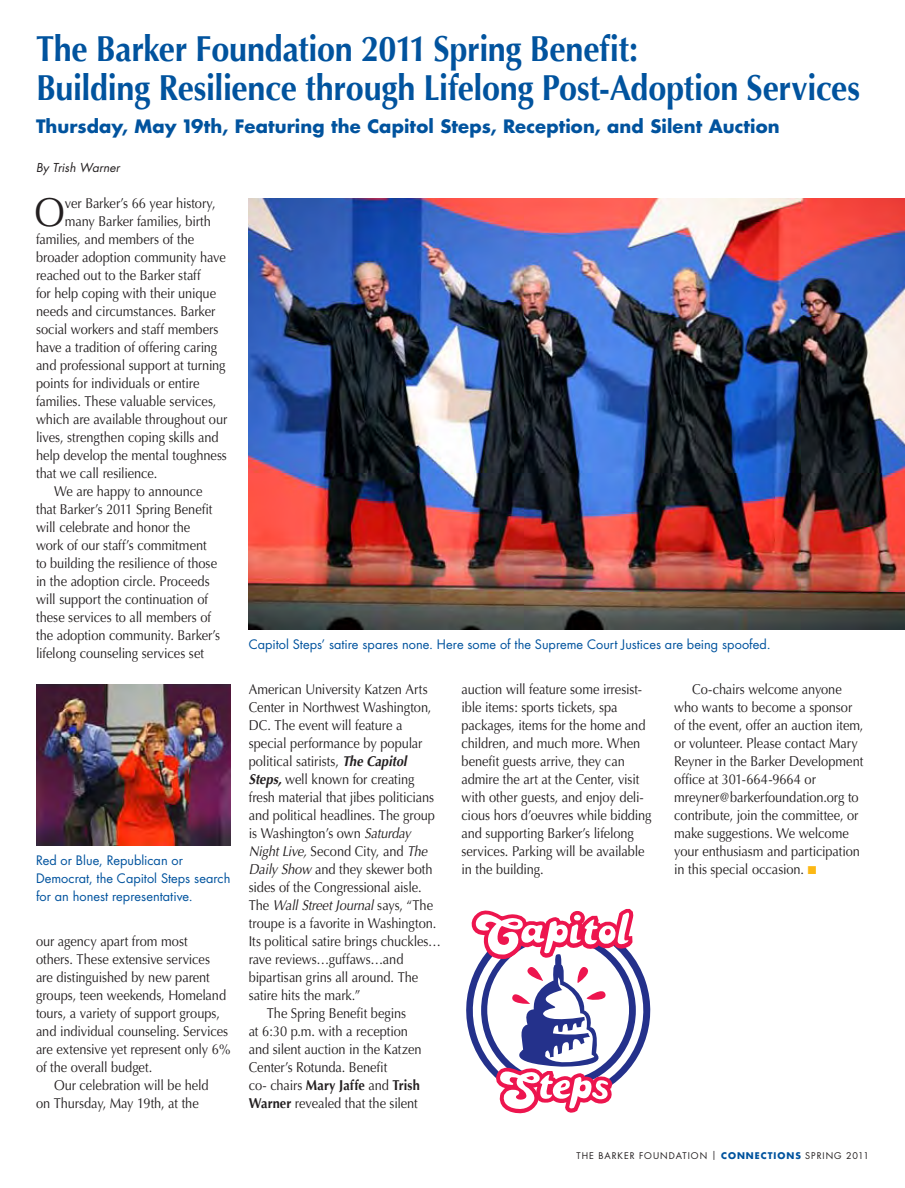
<style>
.page{position:relative;width:905px;height:1188px;background:#fff}
.page>*{position:absolute;margin:0;border:0;box-sizing:border-box;transform-origin:0 0}
.Text_Drop_Cap{font:40.5px "Optima";color:#231f20;scale:.9 1}
.Headline{font:700 36px/39px "Optima";letter-spacing:-.01em;color:#01539e;scale:.9 1}
.Headline_Futura{font:700 18px "Futura";letter-spacing:.005em;color:#01539e}
.Text{font:14.25px/18px "Optima";letter-spacing:-.005em;color:#231f20;scale:.9 1}
.Text_Drop_Cap-2{font:14.25px "Optima";letter-spacing:-.005em;color:#231f20;scale:.9 1}
.t1{font:12.75px/18px "Futura";letter-spacing:.005em;color:#01539e}
.Byline{font:italic 12px "Futura";letter-spacing:-.005em;color:#231f20}
.t2{font:9px "Futura";letter-spacing:.105em;color:#231f20}
.s1{font-weight:700;font-style:italic}
.s2{font-style:italic}
.s3{font-weight:700}
.s4{color:#fcb814}
.s5{font-weight:700;color:#01539e}
</style>
<div class="page">
<img style="left:249px;top:198px;width:655px;height:432px">
<svg style="left:466px;top:908px;width:185px;height:206px"></svg>
<img style="left:36px;top:684px;width:195px;height:162px">
<p class="Headline" style="left:36px;top:29px;width:917px">The Barker Foundation 2011 Spring Benefit:<br>Building Resilience through Lifelong Post-Adoption Services</p>
<p class="Headline_Futura" style="left:36px;top:115px;width:745px">Thursday, May 19th, Featuring the Capitol Steps, Reception, and Silent Auction</p>
<p class="Byline" style="left:36px;top:160px;width:85px">By Trish Warner</p>
<p class="Text_Drop_Cap" style="left:34px;top:189px;width:35px">O</p>
<p class="Text_Drop_Cap-2" style="left:65px;top:195px;width:169px">ver Barker’s 66 year history,</p>
<p class="Text_Drop_Cap-2" style="left:65px;top:213px;width:164px">many Barker families, birth</p>
<p class="Text_Drop_Cap-2" style="left:36px;top:231px;width:177px">families, and members of the</p>
<p class="Text_Drop_Cap-2" style="left:36px;top:249px;width:212px">broader adoption community have</p>
<p class="Text_Drop_Cap-2" style="left:36px;top:267px;width:185px">reached out to the Barker staff</p>
<p class="Text_Drop_Cap-2" style="left:36px;top:285px;width:201px">for help coping with their unique</p>
<p class="Text_Drop_Cap-2" style="left:36px;top:303px;width:201px">needs and circumstances. Barker</p>
<p class="Text_Drop_Cap-2" style="left:36px;top:321px;width:204px">social workers and staff members</p>
<p class="Text_Drop_Cap-2" style="left:36px;top:339px;width:203px">have a tradition of offering caring</p>
<p class="Text_Drop_Cap-2" style="left:36px;top:357px;width:212px">and professional support at turning</p>
<p class="Text_Drop_Cap-2" style="left:36px;top:375px;width:183px">points for individuals or entire</p>
<p class="Text_Drop_Cap-2" style="left:36px;top:393px;width:202px">families. These valuable services,</p>
<p class="Text_Drop_Cap-2" style="left:36px;top:411px;width:214px">which are available throughout our</p>
<p class="Text_Drop_Cap-2" style="left:36px;top:429px;width:204px">lives, strengthen coping skills and</p>
<p class="Text_Drop_Cap-2" style="left:36px;top:447px;width:214px">help develop the mental toughness</p>
<p class="Text_Drop_Cap-2" style="left:36px;top:465px;width:136px">that we call resilience.</p>
<p class="Text" style="left:36px;top:483px;width:206px;text-indent:18px">We are happy to announce that Barker’s 2011 Spring Benefit will celebrate and honor the work of our staff’s commitment to building the resilience of those in the adoption circle. Proceeds will support the continuation of these services to all members of the adoption community. Barker’s lifelong counseling services set</p>
<p class="t1" style="left:249px;top:635px;width:523px">Capitol Steps’ satire spares none. Here some of the Supreme Court Justices are being spoofed.</p>
<p class="t1" style="left:36px;top:851px;width:196px">Red or Blue, Republican or<br>Democrat, the Capitol Steps search for an honest representative.</p>
<p class="Text" style="left:36px;top:933px;width:217px">our agency apart from most<br>others. These extensive services are distinguished by new parent groups, teen weekends, Homeland tours, a variety of support groups, and individual counseling. Services are extensive yet represent only 6% of the overall budget.</p>
<p class="Text" style="left:36px;top:1077px;width:193px;text-indent:18px">Our celebration will be held on Thursday, May 19th, at the</p>
<p class="Text" style="left:249px;top:681px;width:215px">American University Katzen Arts<br>Center in Northwest Washington,<br>DC. The event will feature a special performance by popular political satirists, <span class="s1">The Capitol<br>Steps,</span> well known for creating fresh material that jibes politicians and political headlines. The group is Washington’s own <span class="s2">Saturday<br>Night Live,</span> Second City, and <span class="s2">The<br>Daily Show</span> and they skewer both sides of the Congressional aisle.<br>The <span class="s2">Wall Street Journal</span> says, “The troupe is a favorite in Washington.<br>Its political satire brings chuckles… rave reviews…guffaws…and bipartisan grins all around. The satire hits the mark.”</p>
<p class="Text" style="left:249px;top:1005px;width:193px;text-indent:18px">The Spring Benefit begins<br>at 6:30 p.m. with a reception and silent auction in the Katzen<br>Center’s Rotunda. Benefit<br>co- chairs <span class="s3">Mary Jaffe</span> and <span class="s3">Trish<br>Warner</span> revealed that the silent</p>
<p class="Text" style="left:461px;top:681px;width:212px">auction will feature some irresist&shy;ible items: sports tickets, spa packages, items for the home and children, and much more. When benefit guests arrive, they can admire the art at the Center, visit with other guests, and enjoy deli&shy;cious hors d’oeuvres while bidding and supporting Barker’s lifelong services. Parking will be available in the building.</p>
<p class="Text" style="left:674px;top:681px;width:212px;text-indent:18px">Co-chairs welcome anyone who wants to become a sponsor of the event, offer an auction item, or volunteer. Please contact Mary<br>Reyner in the Barker Development office at 301-664-9664 or mreyner@barkerfoundation.org to contribute, join the committee, or make suggestions. We welcome your enthusiasm and participation in this special occasion. <span class="s4">■</span></p>
<p class="t2" style="left:576px;top:1150px;width:243px">THE BARKER FOUNDATION | <span class="s5">CONNECTIONS</span> Sprin</p>
<p class="t2" style="left:834px;top:1150px;width:36px">g 2011</p>
</div>
